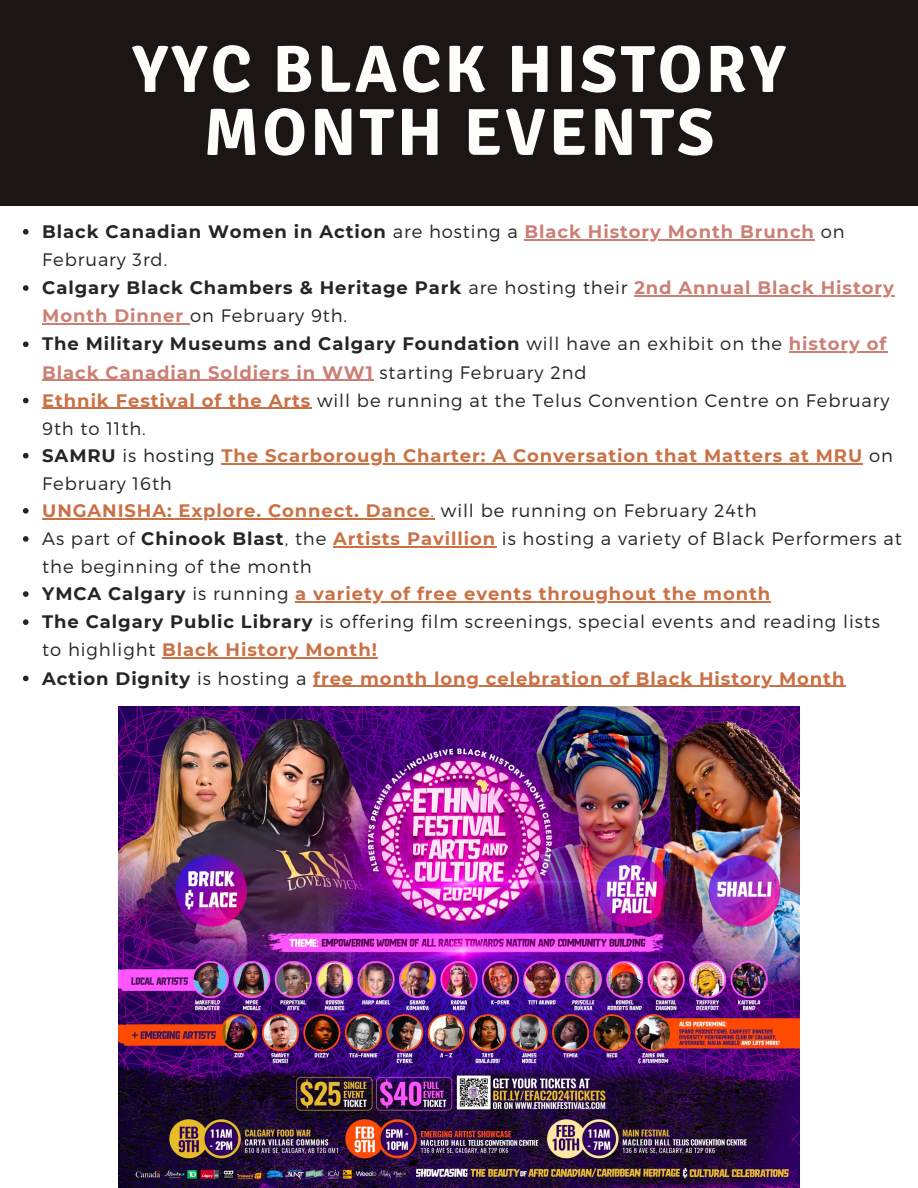
<style>
.page{position:relative;width:918px;height:1188px;background:#fff}
.page>*{position:absolute;margin:0;border:0;box-sizing:border-box;transform-origin:0 0}
.t1{font:700 66.45px/63px "Signika";letter-spacing:.05em;color:#fdfefb;text-align:center}
.t2{font:300 18px/28.2px "Montserrat";letter-spacing:.05em;color:#232526}
.t3{font:700 18px/27px "Montserrat";letter-spacing:.05em;color:#ca7145}
.t4{font:700 18px/28.2px "Montserrat";letter-spacing:.05em;color:#232526}
.s1{font-weight:300}
.s2{color:#cc7f74}
.s3{font-weight:700;color:#cc7f74}
.s4{font-weight:700;color:#ca7145}
.s5{font-weight:300;color:#232526}
.s6{color:#232526}
.s7{color:#ca7145}
.s8{font-weight:700}
</style>
<div class="page">
<div style="left:0;top:0;width:918px;height:206px;background:#1b1513"></div>
<img style="left:119px;top:707px;width:680px;height:481px">
<svg style="left:23px;top:229px;width:6px;height:6px"></svg>
<hr style="left:525px;top:239px;width:290px;height:1px;background:#cc7f74">
<svg style="left:23px;top:285px;width:6px;height:6px"></svg>
<hr style="left:634px;top:295px;width:261px;height:1px;background:#cc7f74">
<hr style="left:42px;top:323px;width:148px;height:2px;background:#cc7f74">
<svg style="left:23px;top:341px;width:6px;height:6px"></svg>
<hr style="left:789px;top:352px;width:98px;height:1px;background:#cc7f74">
<hr style="left:42px;top:380px;width:332px;height:1px;background:#cc7f74">
<svg style="left:23px;top:398px;width:6px;height:5px"></svg>
<hr style="left:42px;top:408px;width:269px;height:1px;background:#ca7145">
<svg style="left:23px;top:453px;width:6px;height:5px"></svg>
<hr style="left:222px;top:463px;width:641px;height:1px;background:#ca7145">
<svg style="left:23px;top:508px;width:6px;height:6px"></svg>
<hr style="left:42px;top:518px;width:389px;height:1px;background:#ca7145">
<svg style="left:23px;top:536px;width:6px;height:6px"></svg>
<hr style="left:333px;top:546px;width:163px;height:1px;background:#ca7145">
<svg style="left:23px;top:591px;width:6px;height:6px"></svg>
<hr style="left:295px;top:601px;width:476px;height:1px;background:#ca7145">
<svg style="left:23px;top:619px;width:6px;height:6px"></svg>
<hr style="left:162px;top:658px;width:216px;height:1px;background:#ca7145">
<svg style="left:23px;top:676px;width:6px;height:5px"></svg>
<hr style="left:313px;top:686px;width:532px;height:1px;background:#ca7145">
<p class="t1" style="left:132px;top:39px;width:655px">YYC BLACK HISTORY<br>MONTH EVENTS</p>
<p class="t4" style="left:42px;top:217px;width:804px">Black Canadian Women in Action <span class="s1">are hosting a</span> <span class="s2">Black History Month Brunch</span> <span class="s1">on</span></p>
<p class="t4" style="left:42px;top:246px;width:853px"><span class="s1">February 3rd.<br></span>Calgary Black Chambers &amp; Heritage Park <span class="s1">are hosting their</span> <span class="s2">2nd Annual Black History</span></p>
<p class="t4" style="left:42px;top:302px;width:846px"><span class="s2">Month Dinner</span> <span class="s1">on February 9th.<br></span>The Military Museums and Calgary Foundation <span class="s1">will have an exhibit on the</span> <span class="s2">history of</span></p>
<p class="t2" style="left:42px;top:357px;width:849px"><span class="s3">Black Canadian Soldiers in WW1</span> starting February 2nd<br><span class="s4">Ethnik Festival of the Arts</span> will be running at the Telus Convention Centre on February</p>
<p class="t3" style="left:42px;top:415px;width:852px"><span class="s5">9th to 11th.<br></span><span class="s6">SAMRU</span> <span class="s5">is hosting</span> The Scarborough Charter: A Conversation that Matters at MRU <span class="s5">on</span></p>
<p class="t2" style="left:42px;top:469px;width:716px;line-height:27px">February 16th<br><span class="s4">UNGANISHA: Explore. Connect. Dance</span><span class="s7">.</span> will be running on February 24th</p>
<p class="t2" style="left:42px;top:524px;width:861px">As part of <span class="s8">Chinook Blast</span>, the <span class="s4">Artists Pavillion</span> is hosting a variety of Black Performers at</p>
<p class="t3" style="left:42px;top:553px;width:730px"><span class="s5">the beginning of the month<br></span><span class="s6">YMCA Calgary</span> <span class="s5">is running</span> a variety of free events throughout the month</p>
<p class="t2" style="left:42px;top:607px;width:839px"><span class="s8">The Calgary Public Library</span> is offering film screenings, special events and reading lists</p>
<p class="t3" style="left:42px;top:636px;width:804px;line-height:28.2px"><span class="s5">to highlight</span> Black History Month!<br><span class="s6">Action Dignity</span> <span class="s5">is hosting a</span> free month long celebration of Black History Month</p>
</div>
